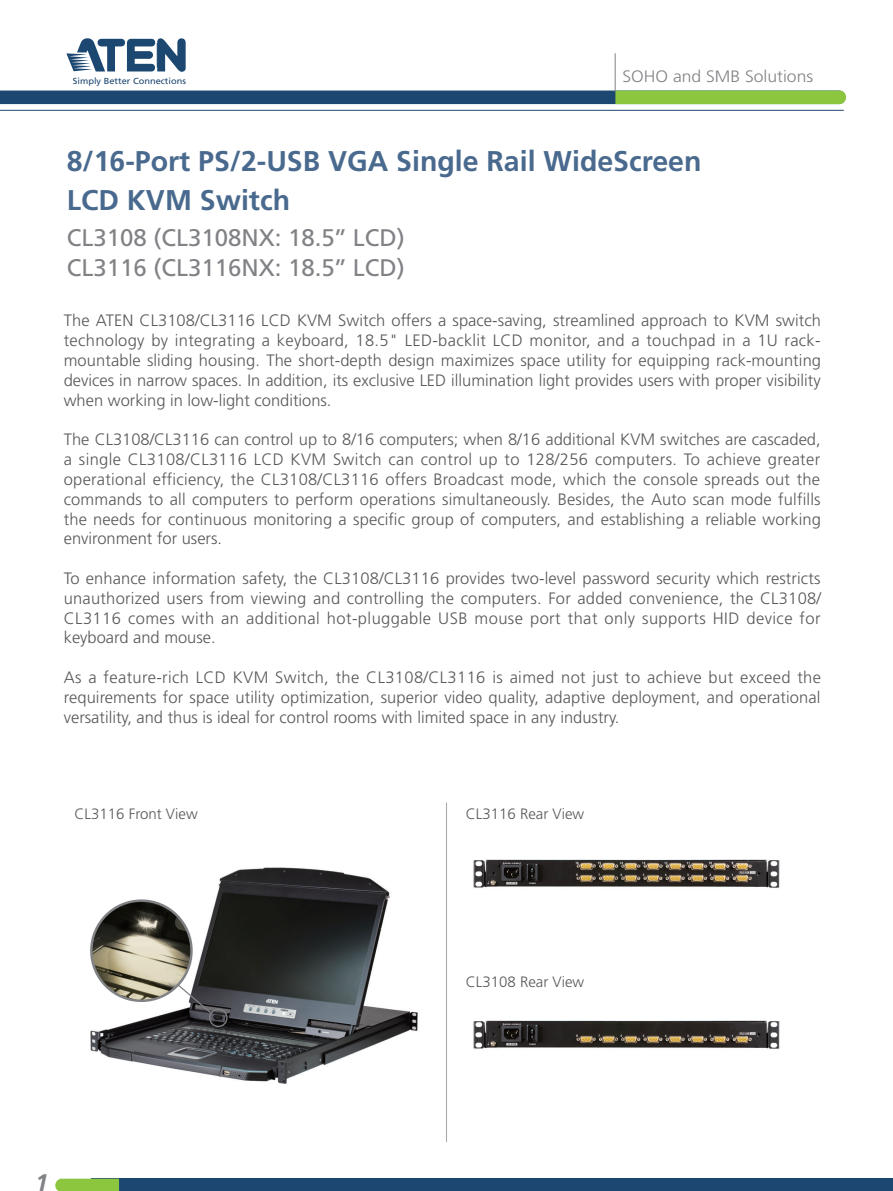
<style>
.page{position:relative;width:893px;height:1191px;background:#fff}
.page>*{position:absolute;margin:0;border:0;box-sizing:border-box;transform-origin:0 0}
.t1{font:700 28.5px/39px "Frutiger";color:#496a8e}
.t2{font:24px/30px "Frutiger";color:#808285}
.t3{font:italic 700 24px "Frutiger";color:#808285}
.t4{font:300 16.5px/19.8px "Frutiger";color:#57585a;text-align:justify}
.t5{font:300 16.5px "Frutiger";color:#808285;scale:1.06 1}
.t6{font:300 15px "Frutiger";color:#57585a}
.t7{font:8.85px "Frutiger";color:#1c4771;scale:1.05 1}
</style>
<div class="page">
<hr style="left:0;top:110px;width:844px;height:1px;background:#1c4771">
<svg style="left:0;top:91px;width:846px;height:13px;background:#3a6963"></svg>
<svg style="left:66px;top:38px;width:120px;height:34px"></svg>
<hr style="left:615px;top:53px;width:1px;height:39px;background:#808285">
<img style="left:473px;top:1020px;width:307px;height:29px">
<img style="left:473px;top:859px;width:307px;height:29px">
<div style="left:91px;top:1178px;width:802px;height:13px;background:#1c4771"></div>
<svg style="left:55px;top:1178px;width:64px;height:13px"></svg>
<hr style="left:446px;top:802px;width:1px;height:340px;background:#a8a9ad">
<img style="left:90px;top:867px;width:328px;height:216px">
<img style="left:91px;top:900px;width:100px;height:100px;border-radius:50px">
<div style="left:90px;top:899px;width:103px;height:103px;border:2px solid #808285;border-radius:50%"></div>
<svg style="left:176px;top:982px;width:36px;height:32px"></svg>
<div style="left:209px;top:1008px;width:19px;height:19px;border:1px solid #808285;border-radius:50%"></div>
<p class="t7" style="left:73px;top:76px;width:109px">Simply Better Connections</p>
<p class="t5" style="left:622px;top:67px;width:181px">SOHO and SMB Solutions</p>
<h1 class="t1" style="left:67px;top:142px;width:636px">8/16-Port PS/2-USB VGA Single Rail WideScreen<br>LCD KVM Switch</h1>
<h2 class="t2" style="left:67px;top:222px;width:340px">CL3108 (CL3108NX: 18.5’’ LCD)<br>CL3116 (CL3116NX: 18.5’’ LCD)</h2>
<p class="t4" style="left:64px;top:311px;width:759px">The ATEN CL3108/CL3116 LCD KVM Switch offers a space-saving, streamlined approach to KVM switch technology by integrating a keyboard, 18.5" LED-backlit LCD monitor, and a touchpad in a 1U rack&shy;mountable sliding housing. The short-depth design maximizes space utility for equipping rack-mounting devices in narrow spaces. In addition, its exclusive LED illumination light provides users with proper visibility when working in low-light conditions.</p>
<p class="t4" style="left:64px;top:430px;width:759px">The CL3108/CL3116 can control up to 8/16 computers; when 8/16 additional KVM switches are cascaded, a single CL3108/CL3116 LCD KVM Switch can control up to 128/256 computers. To achieve greater operational efficiency, the CL3108/CL3116 offers Broadcast mode, which the console spreads out the commands to all computers to perform operations simultaneously. Besides, the Auto scan mode fulfills the needs for continuous monitoring a specific group of computers, and establishing a reliable working environment for users.</p>
<p class="t4" style="left:64px;top:568px;width:759px">To enhance information safety, the CL3108/CL3116 provides two-level password security which restricts unauthorized users from viewing and controlling the computers. For added convenience, the CL3108/ CL3116 comes with an additional hot-pluggable USB mouse port that only supports HID device for keyboard and mouse.</p>
<p class="t4" style="left:64px;top:667px;width:759px">As a feature-rich LCD KVM Switch, the CL3108/CL3116 is aimed not just to achieve but exceed the requirements for space utility optimization, superior video quality, adaptive deployment, and operational versatility, and thus is ideal for control rooms with limited space in any industry.</p>
<p class="t6" style="left:75px;top:805px;width:125px">CL3116 Front View</p>
<p class="t6" style="left:466px;top:805px;width:120px">CL3116 Rear View</p>
<p class="t6" style="left:466px;top:973px;width:120px">CL3108 Rear View</p>
<h2 class="t3" style="left:35px;top:1168px;width:15px">1</h2>
</div>
